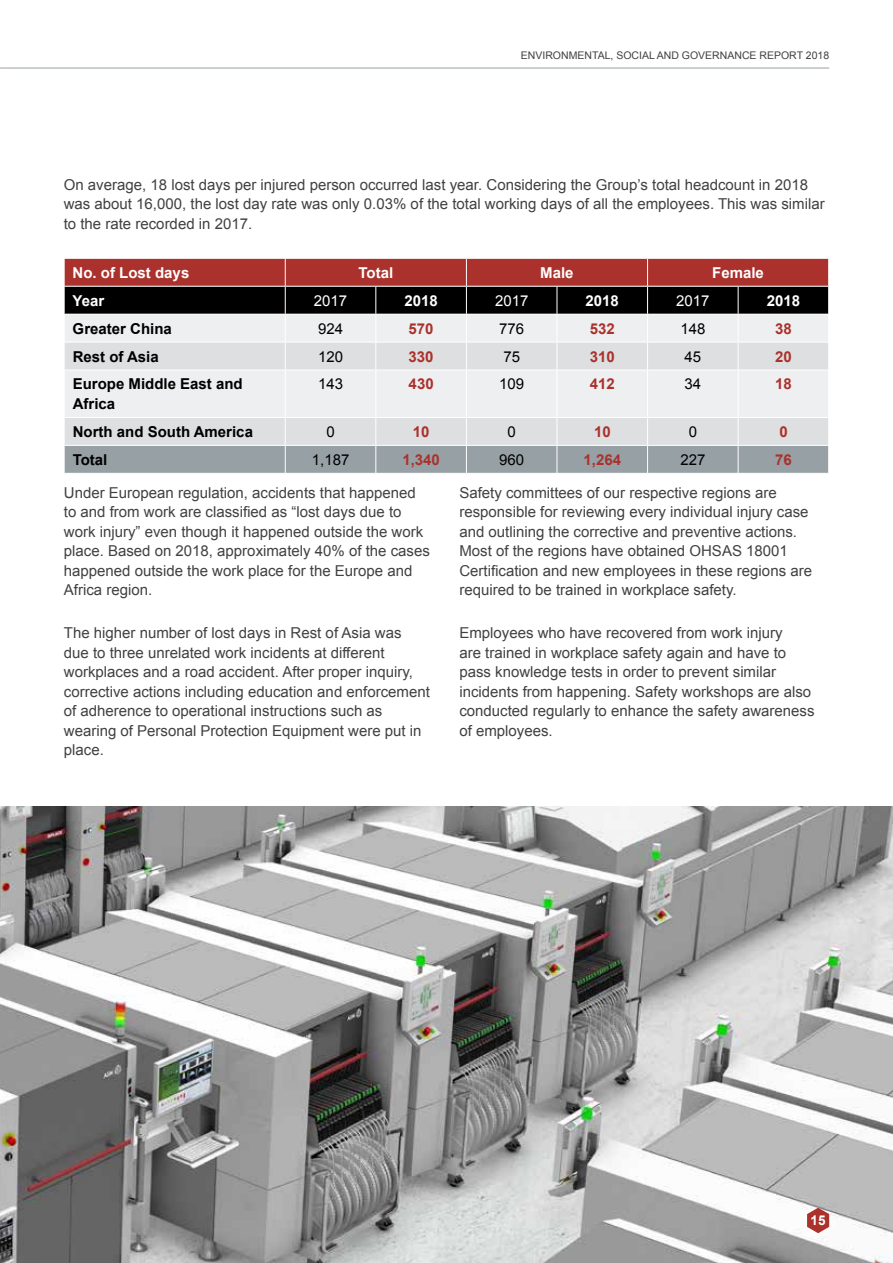
<style>
.page{position:relative;width:893px;height:1263px;background:#fff}
.page>*{position:absolute;margin:0;border:0;box-sizing:border-box;transform-origin:0 0}
.t1{font:15px/19.5px "Arial";color:#414042}
.t2{font:700 15px/19.5px "Arial";color:#000}
.t3{font:700 15px "Arial";color:#fff}
.t4{font:700 15px "Arial";color:#aa312c}
.t5{font:15px "Arial";color:#000}
.t6{font:15px "Arial";color:#fff}
.t7{font:700 13.5px "Arial";color:#fff}
.t8{font:10.5px "Arial";color:#414042}
</style>
<div class="page">
<img style="left:0;top:806px;width:893px;height:457px">
<div style="left:65px;top:371px;width:763px;height:46px;background:#eeeff0"></div>
<svg style="left:64px;top:258px;width:765px;height:112px;background:#a28585"></svg>
<hr style="left:285px;top:370px;width:1px;height:47px;background:#fff">
<hr style="left:375px;top:370px;width:1px;height:47px;background:#fff">
<hr style="left:466px;top:370px;width:1px;height:47px;background:#fff">
<hr style="left:557px;top:370px;width:1px;height:47px;background:#fff">
<hr style="left:647px;top:370px;width:1px;height:47px;background:#fff">
<hr style="left:738px;top:370px;width:1px;height:47px;background:#fff">
<svg style="left:64px;top:418px;width:765px;height:55px;background:#bcc1c4"></svg>
<hr style="left:0;top:68px;width:829px;height:1px;background:#97a0a5">
<svg style="left:807px;top:1208px;width:22px;height:25px"></svg>
<p class="t8" style="left:521px;top:48px;width:310px">ENVIRONMENTAL, SOCIAL AND GOVERNANCE REPORT 2018</p>
<p class="t1" style="left:64px;top:175px;width:762px">On average, 18 lost days per injured person occurred last year. Considering the Group’s total headcount in 2018 was about 16,000, the lost day rate was only 0.03% of the total working days of all the employees. This was similar to the rate recorded in 2017.</p>
<p class="t3" style="left:73px;top:262px;width:118px">No. of Lost days</p>
<p class="t3" style="left:358px;top:262px;width:36px">Total</p>
<p class="t3" style="left:540px;top:262px;width:35px">Male</p>
<p class="t3" style="left:712px;top:262px;width:53px">Female</p>
<p class="t3" style="left:73px;top:290px;width:33px">Year</p>
<p class="t6" style="left:314px;top:291px;width:35px">2017</p>
<p class="t3" style="left:404px;top:290px;width:35px">2018</p>
<p class="t6" style="left:495px;top:291px;width:35px">2017</p>
<p class="t3" style="left:586px;top:290px;width:35px">2018</p>
<p class="t6" style="left:676px;top:291px;width:35px">2017</p>
<p class="t3" style="left:767px;top:290px;width:35px">2018</p>
<p class="t2" style="left:73px;top:319px;width:101px">Greater China</p>
<p class="t5" style="left:318px;top:318px;width:27px">924</p>
<p class="t4" style="left:409px;top:318px;width:27px">570</p>
<p class="t5" style="left:499px;top:318px;width:27px">776</p>
<p class="t4" style="left:590px;top:318px;width:27px">532</p>
<p class="t5" style="left:680px;top:318px;width:27px">148</p>
<p class="t4" style="left:775px;top:318px;width:18px">38</p>
<p class="t2" style="left:73px;top:347px;width:88px">Rest of Asia</p>
<p class="t5" style="left:318px;top:346px;width:27px">120</p>
<p class="t4" style="left:409px;top:346px;width:27px">330</p>
<p class="t5" style="left:503px;top:346px;width:18px">75</p>
<p class="t4" style="left:590px;top:346px;width:27px">310</p>
<p class="t5" style="left:684px;top:346px;width:18px">45</p>
<p class="t4" style="left:775px;top:346px;width:18px">20</p>
<p class="t2" style="left:73px;top:375px;width:172px">Europe Middle East and<br>Africa</p>
<p class="t5" style="left:318px;top:374px;width:27px">143</p>
<p class="t4" style="left:409px;top:374px;width:27px">430</p>
<p class="t5" style="left:499px;top:374px;width:27px">109</p>
<p class="t4" style="left:590px;top:374px;width:27px">412</p>
<p class="t5" style="left:685px;top:374px;width:18px">34</p>
<p class="t4" style="left:775px;top:374px;width:18px">18</p>
<p class="t2" style="left:73px;top:422px;width:182px">North and South America</p>
<p class="t5" style="left:326px;top:422px;width:10px">0</p>
<p class="t4" style="left:413px;top:422px;width:18px">10</p>
<p class="t5" style="left:508px;top:422px;width:10px">0</p>
<p class="t4" style="left:594px;top:422px;width:18px">10</p>
<p class="t5" style="left:689px;top:422px;width:10px">0</p>
<p class="t4" style="left:779px;top:422px;width:10px">0</p>
<p class="t2" style="left:73px;top:450px;width:36px">Total</p>
<p class="t5" style="left:312px;top:450px;width:39px">1,187</p>
<p class="t4" style="left:402px;top:449px;width:39px">1,340</p>
<p class="t5" style="left:499px;top:450px;width:27px">960</p>
<p class="t4" style="left:584px;top:449px;width:39px">1,264</p>
<p class="t5" style="left:680px;top:450px;width:27px">227</p>
<p class="t4" style="left:775px;top:449px;width:18px">76</p>
<p class="t1" style="left:64px;top:483px;width:368px">Under European regulation, accidents that happened to and from work are classified as “lost days due to work injury” even though it happened outside the work place. Based on 2018, approximately 40% of the cases happened outside the work place for the Europe and Africa region.</p>
<p class="t1" style="left:64px;top:623px;width:367px">The higher number of lost days in Rest of Asia was due to three unrelated work incidents at different workplaces and a road accident. After proper inquiry, corrective actions including education and enforcement of adherence to operational instructions such as wearing of Personal Protection Equipment were put in place.</p>
<p class="t1" style="left:459px;top:483px;width:354px">Safety committees of our respective regions are responsible for reviewing every individual injury case and outlining the corrective and preventive actions.<br>Most of the regions have obtained OHSAS 18001<br>Certification and new employees in these regions are required to be trained in workplace safety.</p>
<p class="t1" style="left:459px;top:623px;width:357px">Employees who have recovered from work injury<br>are trained in workplace safety again and have to pass knowledge tests in order to prevent similar incidents from happening. Safety workshops are also conducted regularly to enhance the safety awareness of employees.</p>
<p class="t7" style="left:811px;top:1211px;width:17px">15</p>
</div>
